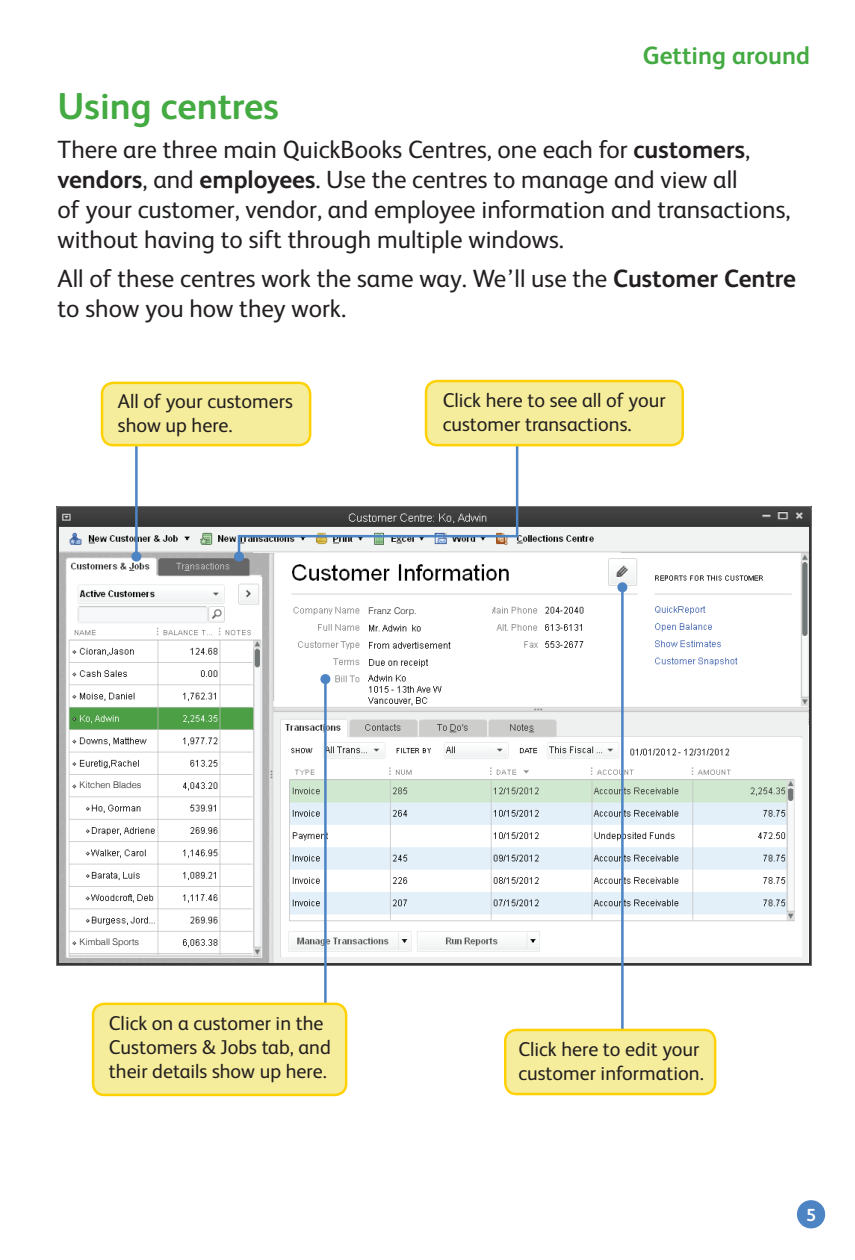
<style>
.page{position:relative;width:855px;height:1260px;background:#fff}
.page>*{position:absolute;margin:0;border:0;box-sizing:border-box;transform-origin:0 0}
.t1{font:700 37.5px "FS Albert";color:#44aa42}
.t2{font:25px/30px "FS Albert";color:#231f20}
.t3{font:700 25px "FS Albert";color:#44aa42}
.t4{font:20px/24px "FS Albert";color:#231f20}
.t5{font:700 17.5px "FS Albert";color:#fff}
.t6{font:300 9.25px "Helvetica";color:#231f20}
.s1{font-weight:700}
</style>
<div class="page">
<img style="left:56px;top:506px;width:755px;height:460px">
<div style="left:797px;top:1200px;width:28px;height:28px;background:#4d84c4;border-radius:50%"></div>
<hr style="left:135px;top:437px;width:3px;height:120px;background:#4d84c4">
<div style="left:131px;top:552px;width:10px;height:10px;background:#4d84c4;border-radius:50%"></div>
<div style="left:102px;top:383px;width:208px;height:62px;background:#f5ed9b;border-radius:11px"></div>
<div style="left:101px;top:382px;width:210px;height:64px;border:2px solid #fed105;border-radius:11px"></div>
<svg style="left:236px;top:435px;width:284px;height:124px"></svg>
<div style="left:234px;top:552px;width:10px;height:10px;background:#4d84c4;border-radius:50%"></div>
<div style="left:426px;top:381px;width:257px;height:64px;background:#f5ed9b;border-radius:11px"></div>
<div style="left:425px;top:380px;width:259px;height:66px;border:2px solid #fed105;border-radius:11px"></div>
<hr style="left:324px;top:679px;width:3px;height:380px;background:#4d84c4">
<div style="left:320px;top:674px;width:10px;height:10px;background:#4d84c4;border-radius:50%"></div>
<div style="left:93px;top:1004px;width:253px;height:91px;background:#f5ed9b;border-radius:11px"></div>
<div style="left:92px;top:1003px;width:255px;height:93px;border:2px solid #fed105;border-radius:11px"></div>
<hr style="left:621px;top:587px;width:3px;height:455px;background:#4d84c4">
<div style="left:617px;top:582px;width:10px;height:10px;background:#4d84c4;border-radius:50%"></div>
<div style="left:505px;top:1030px;width:210px;height:64px;background:#f5ed9b;border-radius:11px"></div>
<div style="left:504px;top:1029px;width:212px;height:66px;border:2px solid #fed105;border-radius:11px"></div>
<div style="left:367px;top:608px;width:124px;height:9px;background:#fff"></div>
<div style="left:77px;top:782px;width:78px;height:12px;background:#fff"></div>
<div style="left:77px;top:938px;width:78px;height:12px;background:#fff"></div>
<p class="t3" style="left:643px;top:39px;width:169px">Getting around</p>
<h1 class="t1" style="left:58px;top:81px;width:223px">Using centres</h1>
<p class="t2" style="left:58px;top:133px;width:735px">There are three main QuickBooks Centres, one each for <span class="s1">customers</span>, <span class="s1">vendors</span>, and <span class="s1">employees</span>. Use the centres to manage and view all<br>of your customer, vendor, and employee information and transactions, without having to sift through multiple windows.</p>
<p class="t2" style="left:58px;top:262px;width:740px">All of these centres work the same way. We’ll use the <span class="s1">Customer Centre </span>to show you how they work.</p>
<p class="t4" style="left:118px;top:388px;width:177px">All of your customers show up here.</p>
<p class="t4" style="left:443px;top:387px;width:224px">Click here to see all of your customer transactions.</p>
<p class="t6" style="left:369px;top:603px;width:50px">Franz Corp.</p>
<p class="t6" style="left:80px;top:778px;width:63px">Kitchen Blades</p>
<p class="t6" style="left:80px;top:934px;width:61px">Kimball Sports</p>
<p class="t4" style="left:109px;top:1010px;width:223px">Click on a customer in the<br>Customers &amp; Jobs tab, and their details show up here.</p>
<p class="t4" style="left:518px;top:1036px;width:187px">Click here to edit your customer information.</p>
<p class="t5" style="left:806px;top:1203px;width:11px">5</p>
</div>
